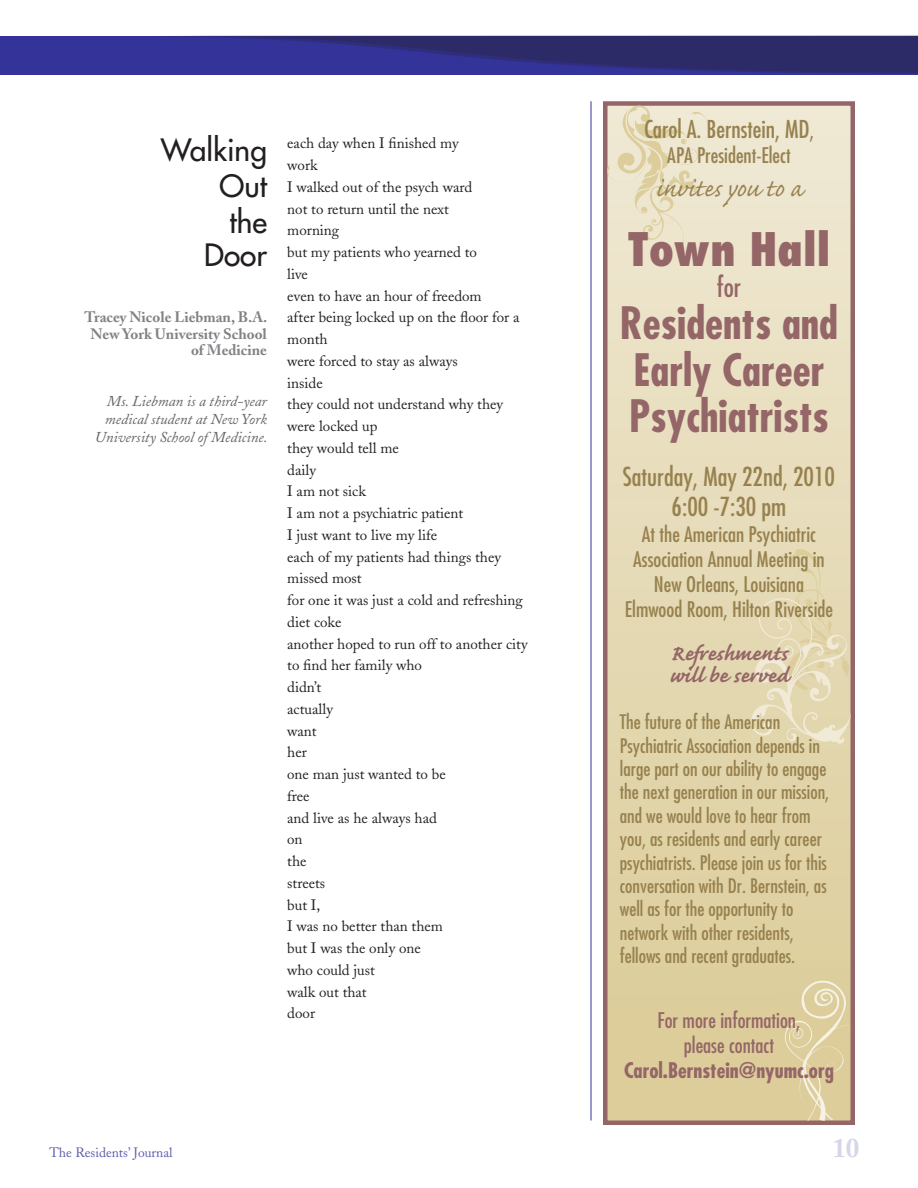
<style>
.page{position:relative;width:918px;height:1188px;background:#fff}
.page>*{position:absolute;margin:0;border:0;box-sizing:border-box;transform-origin:0 0}
.t1{font:800 condensed 45px "Futura";color:#956667}
.t2{font:700 condensed 43.5px/46.5px "Futura";color:#956667}
.t3{font:31.5px "Caflisch Script";color:#97814e}
.t4{font:30px/36.3px "Futura";color:#231f20;text-align:right}
.t5{font:700 27px/22.5px "Caflisch Script";color:#956667}
.t6{font:condensed 27px "Futura";color:#956667}
.t7{font:700 27px "Adobe Caslon";color:#d6d6eb}
.t8{font:condensed 25.5px/30.6px "Futura";color:#97814e;text-align:center}
.t9{font:condensed 24px "Futura";color:#97814e}
.t10{font:condensed 21px/25.2px "Futura";color:#97814e;text-align:center}
.t11{font:condensed 21px/25.2px "Futura";color:#956667;text-align:center}
.t12{font:700 condensed 21px "Futura";color:#956667}
.t13{font:condensed 19.5px/23.4px "Futura";color:#97814e}
.t14{font:15px/21.8px "Adobe Caslon";color:#231f20}
.t15{font:italic 15px/18px "Adobe Caslon";color:#636466;text-align:right}
.t16{font:700 15px/16.5px "Adobe Caslon";color:#808285;text-align:right}
.t17{font:13.5px "Adobe Caslon";color:#5c5cad}
.s1{font-size:21px}
</style>
<div class="page">
<div style="left:0;top:36px;width:918px;height:38px;background:#339"></div>
<svg style="left:172px;top:35px;width:746px;height:39px"></svg>
<hr style="left:591px;top:101px;width:1px;height:1019px;background:#339">
<div style="left:605px;top:104px;width:248px;height:1019px;background:linear-gradient(to bottom,#efe9d5,#daca96)"></div>
<div style="left:603px;top:101px;width:252px;height:1024px;border:4px solid #956667"></div>
<svg style="left:607px;top:103px;width:103px;height:149px;background:#e8dfc5"></svg>
<svg style="left:758px;top:980px;width:96px;height:141px;background:#dbcc9f"></svg>
<svg style="left:747px;top:549px;width:105px;height:196px;background:#e5dab6"></svg>
<h3 class="t4" style="left:161px;top:132px;width:108px">Walking<br>Out<br>the</h3>
<h3 class="t4" style="left:204px;top:237px;width:64px">Door</h3>
<p class="t16" style="left:84px;top:309px;width:184px">Tracey Nicole Liebman, B.A.<br>New York University School of Medicine</p>
<p class="t15" style="left:95px;top:393px;width:174px">Ms. Liebman is a third-year medical student at New York<br>University School of Medicine.</p>
<p class="t14" style="left:287px;top:133px;width:242px">each day when I finished my<br>work<br>I walked out of the psych ward<br>not to return until the next<br>morning<br>but my patients who yearned to<br>live<br>even to have an hour of freedom<br>after being locked up on the floor for a month<br>were forced to stay as always<br>inside<br>they could not understand why they were locked up<br>they would tell me<br>daily<br>I am not sick<br>I am not a psychiatric patient<br>I just want to live my life<br>each of my patients had things they missed most<br>for one it was just a cold and refreshing diet coke<br>another hoped to run off to another city to find her family who<br>didn’t<br>actually<br>want<br>her<br>one man just wanted to be<br>free<br>and live as he always had<br>on<br>the<br>streets<br>but I,<br>I was no better than them<br>but I was the only one<br>who could just<br>walk out that<br>door</p>
<h3 class="t9" style="left:644px;top:115px;width:171px">Carol A. Bernstein, MD<span class="s1">,</span></h3>
<h3 class="t10" style="left:667px;top:143px;width:125px">APA President-Elect</h3>
<h3 class="t3" style="left:656px;top:172px;width:148px">invites you to a</h3>
<h1 class="t1" style="left:628px;top:221px;width:204px">Town Hall</h1>
<h3 class="t6" style="left:717px;top:271px;width:26px">for</h3>
<h2 class="t2" style="left:620px;top:300px;width:220px">Residents and<br>Early Career<br>Psychiatrists</h2>
<h3 class="t8" style="left:623px;top:461px;width:214px">Saturday, May 22nd, 2010<br>6:00 -7:30 pm</h3>
<h3 class="t10" style="left:625px;top:521px;width:210px">At the American Psychiatric<br>Association Annual Meeting in<br>New Orleans, Louisiana<br>Elmwood Room, Hilton Riverside</h3>
<h3 class="t5" style="left:670px;top:644px;width:120px">Refreshments will be served</h3>
<p class="t13" style="left:620px;top:710px;width:211px">The future of the American<br>Psychiatric Association depends in large part on our ability to engage the next generation in our mission, and we would love to hear from you, as residents and early career psychiatrists. Please join us for this conversation with Dr. Bernstein, as well as for the opportunity to network with other residents, fellows and recent graduates.</p>
<h3 class="t11" style="left:658px;top:1007px;width:144px">For more information, please contact</h3>
<h3 class="t12" style="left:624px;top:1057px;width:211px">Carol.Bernstein@nyumc.org</h3>
<p class="t17" style="left:50px;top:1145px;width:125px">The Residents’ Journal</p>
<h3 class="t7" style="left:832px;top:1132px;width:28px">10</h3>
</div>
